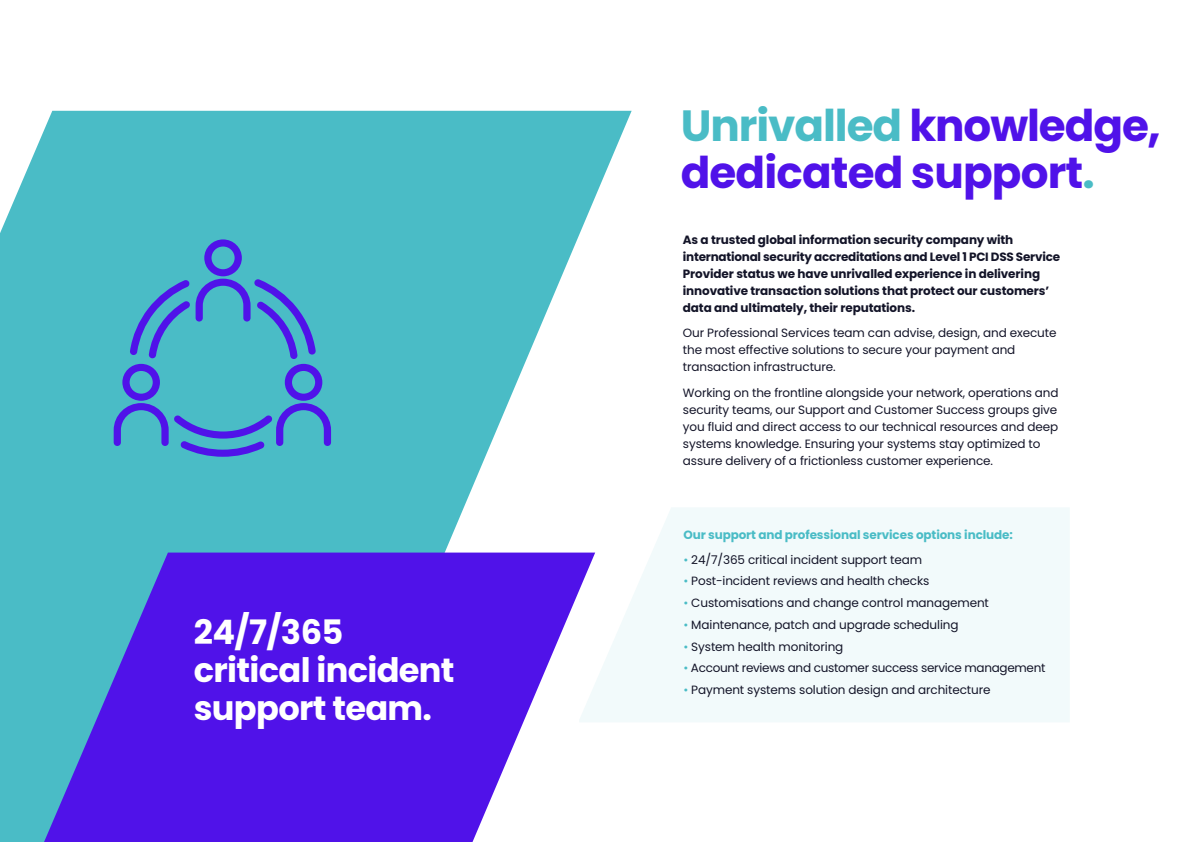
<style>
.page{position:relative;width:1191px;height:842px;background:#fff}
.page>*{position:absolute;margin:0;border:0;box-sizing:border-box;transform-origin:0 0}
.t1{font:700 43.7px/46.5px "Poppins";letter-spacing:-.025em;color:#5012e9}
.t2{font:700 33.7px/38px "Poppins";letter-spacing:-.02em;color:#fff}
.t3{font:12px/17px "Poppins";letter-spacing:-.01em;color:#131428}
.t4{font:700 12px/17px "Poppins";letter-spacing:-.01em;color:#131428}
.t5{font:700 12px "Poppins";letter-spacing:-.01em;color:#4abcc6}
.s1{color:#4abcc6}
</style>
<div class="page">
<div style="left:631px;top:508px;width:438px;height:214px;background:#f2fafb"></div>
<svg style="left:0;top:111px;width:631px;height:731px;fill:#4abcc6"></svg>
<svg style="left:114px;top:239px;width:217px;height:218px;background:#4a9fcb"></svg>
<svg style="left:44px;top:553px;width:551px;height:289px;background:#623fe7"></svg>
<h2 class="t2" style="left:194px;top:614px;width:262px">24/7/365 critical incident support team.</h2>
<h1 class="t1" style="left:681px;top:103px;width:481px"><span class="s1">Unrivalled</span> knowledge, dedicated support<span class="s1">.</span></h1>
<p class="t4" style="left:683px;top:231px;width:379px">As a trusted global information security company with international security accreditations and Level 1 PCI DSS Service Provider status we have unrivalled experience in delivering innovative transaction solutions that protect our customers’ data and ultimately, their reputations.</p>
<p class="t3" style="left:683px;top:324px;width:375px">Our Professional Services team can advise, design, and execute the most effective solutions to secure your payment and transaction infrastructure.</p>
<p class="t3" style="left:683px;top:384px;width:377px">Working on the frontline alongside your network, operations and security teams, our Support and Customer Success groups give you fluid and direct access to our technical resources and deep systems knowledge. Ensuring your systems stay optimized to assure delivery of a frictionless customer experience.</p>
<p class="t5" style="left:683px;top:528px;width:331px">Our support and professional services options include:</p>
<p class="t3" style="left:683px;top:551px;width:240px"><span class="s1">•</span> 24/7/365 critical incident support team</p>
<p class="t3" style="left:683px;top:573px;width:247px"><span class="s1">•</span> Post-incident reviews and health checks</p>
<p class="t3" style="left:683px;top:594px;width:307px"><span class="s1">•</span> Customisations and change control management</p>
<p class="t3" style="left:683px;top:616px;width:277px"><span class="s1">•</span> Maintenance, patch and upgrade scheduling</p>
<p class="t3" style="left:683px;top:638px;width:161px"><span class="s1">•</span> System health monitoring</p>
<p class="t3" style="left:683px;top:659px;width:363px"><span class="s1">•</span> Account reviews and customer success service management</p>
<p class="t3" style="left:683px;top:681px;width:308px"><span class="s1">•</span> Payment systems solution design and architecture</p>
</div>
